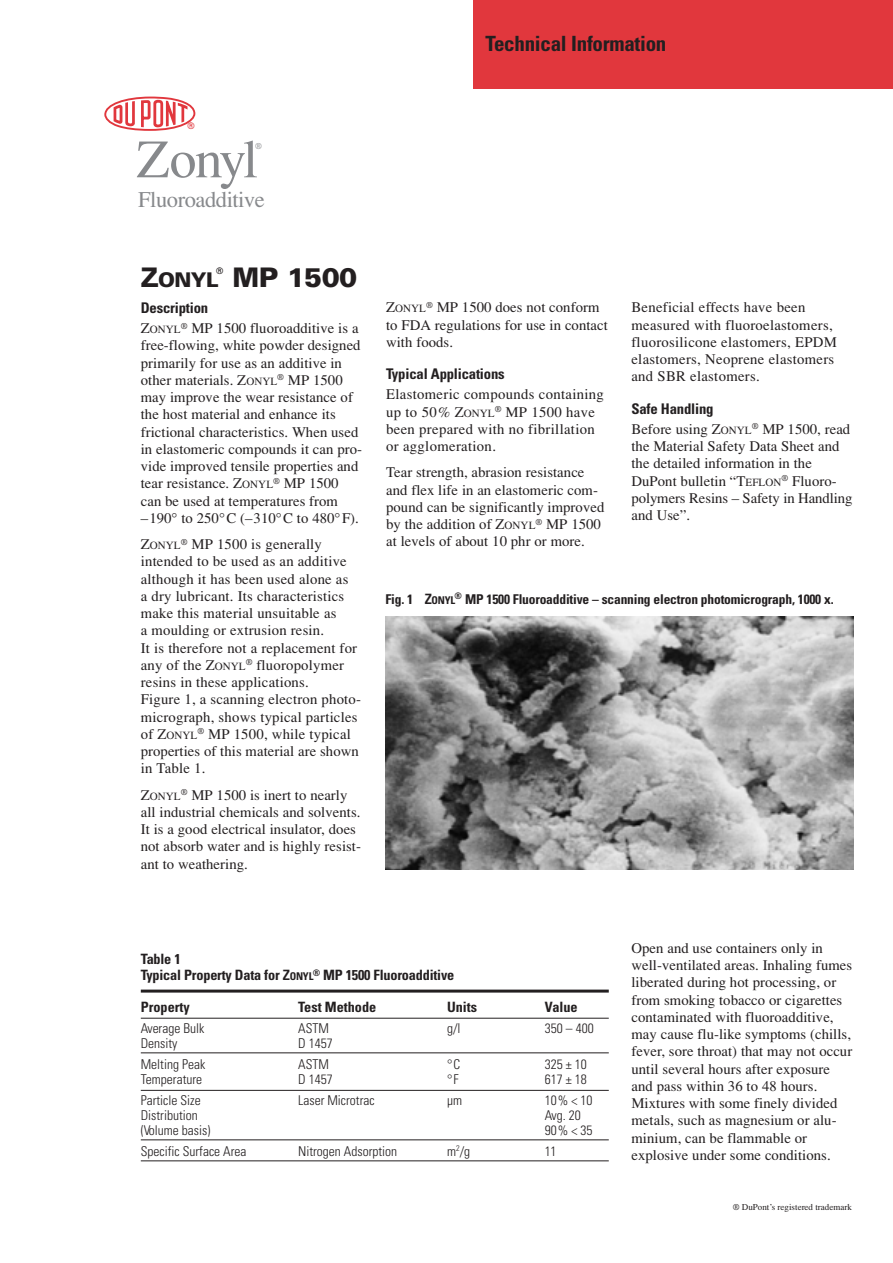
<style>
.page{position:relative;width:893px;height:1263px;background:#fff}
.page>*{position:absolute;margin:0;border:0;box-sizing:border-box;transform-origin:0 0}
.t1{font:54px "Times";letter-spacing:-.04em;color:#87898c}
.t2{font:900 27px "Univers";letter-spacing:-.02em;color:#231f20}
.t3{font:22.5px "Times";letter-spacing:-.02em;color:#87898c}
.t4{font:700 condensed 21px "Univers";letter-spacing:-.015em;color:#231f20}
.t5{font:900 20.25px "Univers";color:#231f20}
.t6{font:14.7px/17.2px "Times";letter-spacing:.005em;color:#231f20}
.t7{font:700 condensed 14.7px "Univers";letter-spacing:-.015em;color:#231f20}
.t8{font:700 condensed 14.25px/16.5px "Univers";letter-spacing:-.015em;color:#231f20}
.t9{font:300 condensed 13.5px "Univers";color:#231f20}
.t10{font:700 condensed 13.5px "Univers";letter-spacing:-.015em;color:#231f20}
.t11{font:9px "Times";color:#231f20}
.t12{font:9px "Univers";color:#231f20}
.t13{font:9px "Univers";color:#e1373d}
.t14{font:9px "Times";color:#87898c}
.s1{font-size:27px}
.s2{font-size:10.95px}
.s3{font-size:14.25px}
.s4{font-size:10.65px}
</style>
<div class="page">
<img style="left:385px;top:617px;width:468px;height:253px">
<hr style="left:141px;top:990px;width:467px;height:3px;background:#231f20">
<hr style="left:141px;top:1018px;width:467px;height:1px;background:#231f20">
<hr style="left:141px;top:1053px;width:467px;height:1px;background:#231f20">
<hr style="left:141px;top:1090px;width:467px;height:1px;background:#231f20">
<hr style="left:141px;top:1140px;width:467px;height:1px;background:#231f20">
<hr style="left:141px;top:1161px;width:467px;height:1px;background:#231f20">
<div style="left:472px;top:0;width:420px;height:89px;background:#e1373d"></div>
<svg style="left:104px;top:96px;width:92px;height:35px"></svg>
<h3 class="t4" style="left:485px;top:36px;width:182px">Technical Information</h3>
<p class="t13" style="left:187px;top:123px;width:9px">®</p>
<h1 class="t1" style="left:136px;top:140px;width:123px">Zonyl</h1>
<h3 class="t3" style="left:138px;top:192px;width:128px">Fluoroadditive</h3>
<p class="t14" style="left:255px;top:142px;width:8px">®</p>
<h3 class="t5" style="left:141px;top:273px;width:79px"><span class="s1">Z</span>ONYL</h3>
<p class="t12" style="left:216px;top:268px;width:9px">®</p>
<h2 class="t2" style="left:232px;top:268px;width:126px">MP 1500</h2>
<p class="t7" style="left:141px;top:302px;width:69px">Description</p>
<p class="t6" style="left:141px;top:321px;width:223px">Z<span class="s2">ONYL</span><sup>®</sup> MP 1500 fluoroadditive is a free-flowing, white powder designed primarily for use as an additive in other materials. Z<span class="s2">ONYL</span><sup>®</sup> MP 1500 may improve the wear resistance of the host material and enhance its frictional characteristics. When used in elastomeric compounds it can pro&shy;vide improved tensile properties and tear resistance. Z<span class="s2">ONYL</span><sup>®</sup> MP 1500 can be used at temperatures from –190° to 250°C (–310°C to 480°F).</p>
<p class="t6" style="left:141px;top:537px;width:222px">Z<span class="s2">ONYL</span><sup>®</sup> MP 1500 is generally intended to be used as an additive although it has been used alone as<br>a dry lubricant. Its characteristics make this material unsuitable as<br>a moulding or extrusion resin.<br>It is therefore not a replacement for any of the Z<span class="s2">ONYL</span><sup>®</sup> fluoropolymer resins in these applications.<br>Figure 1, a scanning electron photo&shy;micrograph, shows typical particles of Z<span class="s2">ONYL</span><sup>®</sup> MP 1500, while typical properties of this material are shown in Table 1.</p>
<p class="t6" style="left:141px;top:787px;width:222px">Z<span class="s2">ONYL</span><sup>®</sup> MP 1500 is inert to nearly all industrial chemicals and solvents.<br>It is a good electrical insulator, does not absorb water and is highly resist&shy;ant to weathering.</p>
<p class="t6" style="left:386px;top:300px;width:223px">Z<span class="s2">ONYL</span><sup>®</sup> MP 1500 does not conform to FDA regulations for use in contact with foods.</p>
<p class="t7" style="left:386px;top:368px;width:120px">Typical Applications</p>
<p class="t6" style="left:386px;top:387px;width:219px">Elastomeric compounds containing up to 50% Z<span class="s2">ONYL</span><sup>®</sup> MP 1500 have been prepared with no fibrillation or agglomeration.</p>
<p class="t6" style="left:386px;top:465px;width:220px">Tear strength, abrasion resistance and flex life in an elastomeric com&shy;pound can be significantly improved by the addition of Z<span class="s2">ONYL</span><sup>®</sup> MP 1500 at levels of about 10 phr or more.</p>
<p class="t6" style="left:631px;top:300px;width:207px">Beneficial effects have been measured with fluoroelastomers, fluorosilicone elastomers, EPDM elastomers, Neoprene elastomers and SBR elastomers.</p>
<p class="t7" style="left:631px;top:403px;width:83px">Safe Handling</p>
<p class="t6" style="left:631px;top:422px;width:222px">Before using Z<span class="s2">ONYL</span><sup>®</sup> MP 1500, read the Material Safety Data Sheet and the detailed information in the<br>DuPont bulletin “T<span class="s2">EFLON</span><sup>®</sup> Fluoro&shy;polymers Resins – Safety in Handling and Use”.</p>
<p class="t10" style="left:385px;top:594px;width:450px">Fig. 1 <span class="s3">Z</span><span class="s4">ONYL</span><sup>®</sup> MP 1500 Fluoroadditive – scanning electron photomicrograph, 1000 x.</p>
<p class="t8" style="left:141px;top:952px;width:315px">Table 1<br>Typical Property Data for Z<span class="s4">ONYL</span><sup>®</sup> MP 1500 Fluoroadditive</p>
<p class="t8" style="left:141px;top:1000px;width:51px">Property</p>
<p class="t8" style="left:298px;top:1000px;width:80px">Test Methode</p>
<p class="t8" style="left:447px;top:1000px;width:32px">Units</p>
<p class="t8" style="left:545px;top:1000px;width:34px">Value</p>
<p class="t9" style="left:141px;top:1023px;width:65px">Average Bulk</p>
<p class="t9" style="left:298px;top:1023px;width:32px">ASTM</p>
<p class="t9" style="left:447px;top:1023px;width:15px">g/l</p>
<p class="t9" style="left:545px;top:1023px;width:50px">350 – 400</p>
<p class="t9" style="left:141px;top:1038px;width:38px">Density</p>
<p class="t9" style="left:298px;top:1038px;width:36px">D 1457</p>
<p class="t9" style="left:141px;top:1059px;width:66px">Melting Peak</p>
<p class="t9" style="left:298px;top:1059px;width:32px">ASTM</p>
<p class="t9" style="left:447px;top:1059px;width:15px">°C</p>
<p class="t9" style="left:545px;top:1059px;width:43px">325 ± 10</p>
<p class="t9" style="left:141px;top:1074px;width:63px">Temperature</p>
<p class="t9" style="left:298px;top:1074px;width:36px">D 1457</p>
<p class="t9" style="left:447px;top:1074px;width:13px">°F</p>
<p class="t9" style="left:545px;top:1074px;width:43px">617 ± 18</p>
<p class="t9" style="left:141px;top:1095px;width:61px">Particle Size</p>
<p class="t9" style="left:298px;top:1095px;width:78px">Laser Microtrac</p>
<p class="t9" style="left:447px;top:1095px;width:16px">µm</p>
<p class="t9" style="left:545px;top:1095px;width:49px">10% &lt; 10</p>
<p class="t9" style="left:141px;top:1110px;width:58px">Distribution</p>
<p class="t9" style="left:545px;top:1110px;width:37px">Avg. 20</p>
<p class="t9" style="left:141px;top:1125px;width:71px">(Volume basis)</p>
<p class="t9" style="left:545px;top:1125px;width:49px">90% &lt; 35</p>
<p class="t9" style="left:141px;top:1146px;width:107px">Specific Surface Area</p>
<p class="t9" style="left:298px;top:1146px;width:100px">Nitrogen Adsorption</p>
<p class="t9" style="left:447px;top:1146px;width:25px">m<sup>2</sup>/g</p>
<p class="t9" style="left:545px;top:1146px;width:13px">11</p>
<p class="t6" style="left:631px;top:941px;width:222px">Open and use containers only in well-ventilated areas. Inhaling fumes liberated during hot processing, or from smoking tobacco or cigarettes contaminated with fluoroadditive, may cause flu-like symptoms (chills, fever, sore throat) that may not occur until several hours after exposure and pass within 36 to 48 hours.<br>Mixtures with some finely divided metals, such as magnesium or alu&shy;minium, can be flammable or explosive under some conditions.</p>
<p class="t11" style="left:732px;top:1204px;width:121px">® DuPont’s registered trademark</p>
</div>
